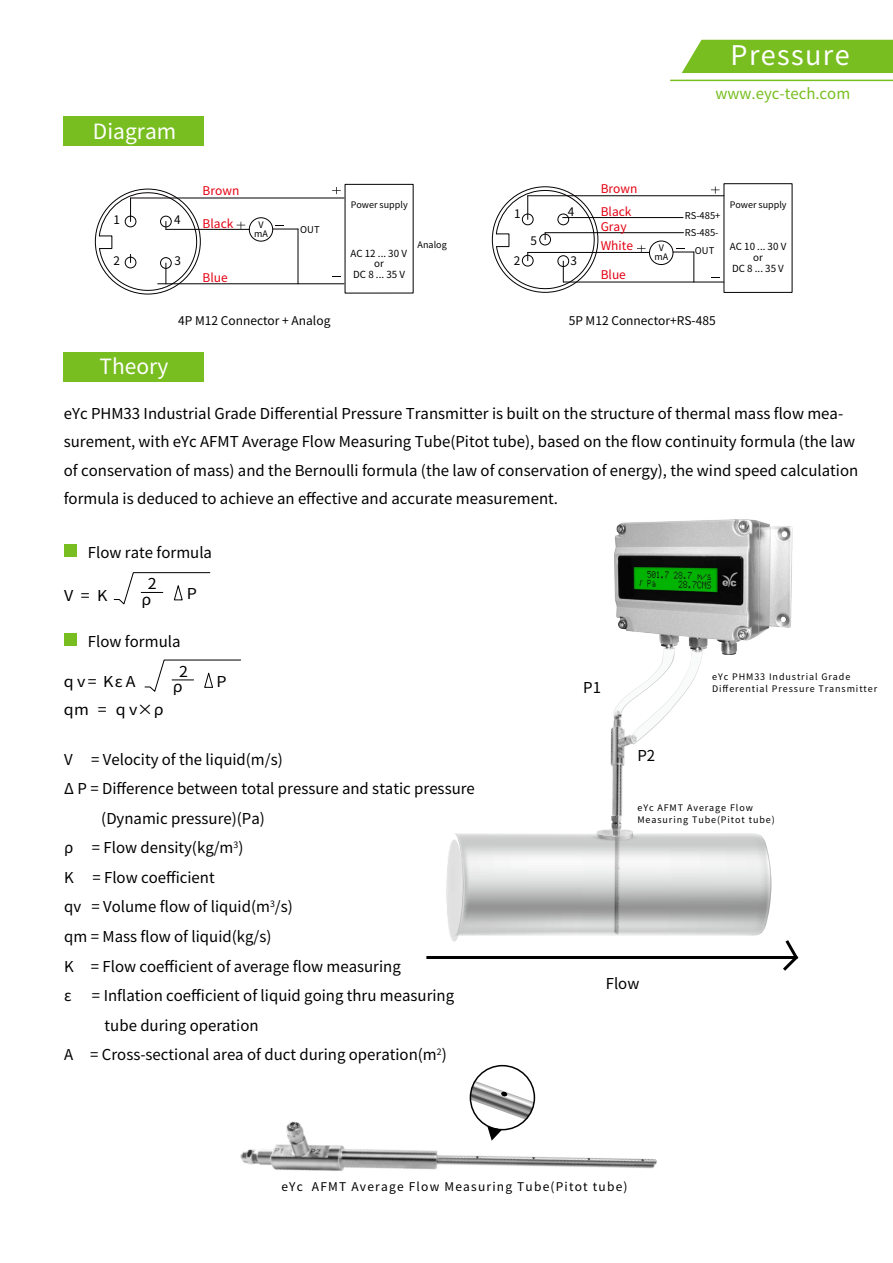
<style>
.page{position:relative;width:893px;height:1263px;background:#fff}
.page>*{position:absolute;margin:0;border:0;box-sizing:border-box;transform-origin:0 0}
.t1{font:27px "Noto Sans CJ Ktc";letter-spacing:.05em;color:#fff}
.t2{font:21px "Noto Sans CJ Ktc";color:#fff}
.t3{font:15px/28.5px "Noto Sans CJ Ktc";color:#000}
.t4{font:15px "Noto Sans CJ Ktc";color:#000;scale:1.07 1}
.t5{font:15px "Noto Sans CJ Ktc";color:#78be20}
.t6{font:12px "Noto Sans CJ Ktc";color:#040000}
.t7{font:12px "Noto Sans CJ Ktc";letter-spacing:.1em;color:#000}
.t8{font:12px/23px "Noto Sans CJ Ktc";color:#e50012}
.t9{font:11.85px "Noto Sans CJ Ktc";color:#040000}
.t10{font:9.75px/10.6px "Noto Sans CJ Ktc";color:#040000;text-align:center}
.t11{font:9.45px "Noto Sans CJ Ktc";color:#040000}
.t12{font:9px/12px "Noto Sans CJ Ktc";letter-spacing:.1em;color:#000}
.t13{font:9px/8.7px "Noto Sans CJ Ktc";color:#040000;text-align:center}
</style>
<div class="page">
<hr style="left:158px;top:283px;width:186px;height:1px;background:#040000">
<div style="left:249px;top:217px;width:24px;height:25px;border:1px solid #040000;border-radius:50%"></div>
<hr style="left:166px;top:229px;width:83px;height:1px;background:#040000">
<hr style="left:298px;top:229px;width:1px;height:55px;background:#040000">
<hr style="left:131px;top:198px;width:213px;height:1px;background:#040000">
<svg style="left:98px;top:189px;width:102px;height:105px"></svg>
<svg style="left:237px;top:222px;width:8px;height:7px"></svg>
<svg style="left:332px;top:187px;width:9px;height:7px"></svg>
<svg style="left:273px;top:225px;width:25px;height:5px"></svg>
<hr style="left:563px;top:282px;width:161px;height:1px;background:#040000">
<hr style="left:563px;top:217px;width:120px;height:1px;background:#040000">
<hr style="left:693px;top:252px;width:1px;height:30px;background:#040000">
<hr style="left:528px;top:195px;width:196px;height:1px;background:#040000">
<hr style="left:528px;top:252px;width:121px;height:1px;background:#040000">
<div style="left:649px;top:241px;width:24px;height:24px;border:1px solid #040000;border-radius:50%"></div>
<hr style="left:545px;top:232px;width:138px;height:1px;background:#040000">
<svg style="left:495px;top:187px;width:103px;height:105px"></svg>
<div style="left:723px;top:183px;width:69px;height:110px;border:1px solid #040000"></div>
<svg style="left:711px;top:187px;width:9px;height:7px"></svg>
<svg style="left:637px;top:245px;width:9px;height:7px"></svg>
<svg style="left:673px;top:248px;width:21px;height:5px"></svg>
<div style="left:64px;top:352px;width:140px;height:30px;background:#78be20"></div>
<img style="left:240px;top:941px;width:417px;height:230px">
<svg style="left:487px;top:1126px;width:15px;height:15px"></svg>
<svg style="left:470px;top:1081px;width:64px;height:38px"></svg>
<div style="left:470px;top:1065px;width:65px;height:65px;border:2px solid #000;border-radius:50%"></div>
<div style="left:682px;top:40px;width:211px;height:33px;background:#78be20"></div>
<hr style="left:670px;top:80px;width:223px;height:1px;background:#78be20">
<svg style="left:113px;top:572px;width:98px;height:33px"></svg>
<div style="left:64px;top:544px;width:13px;height:13px;background:#78be20"></div>
<svg style="left:144px;top:659px;width:97px;height:33px"></svg>
<div style="left:64px;top:633px;width:13px;height:13px;background:#78be20"></div>
<hr style="left:426px;top:956px;width:370px;height:3px;background:#000">
<img style="left:615px;top:519px;width:178px;height:136px">
<img style="left:479px;top:727px;width:178px;height:233px">
<svg style="left:613px;top:647px;width:90px;height:97px"></svg>
<img style="left:611px;top:816px;width:10px;height:13px">
<svg style="left:446px;top:829px;width:325px;height:112px"></svg>
<svg style="left:783px;top:940px;width:16px;height:31px"></svg>
<div style="left:64px;top:116px;width:140px;height:30px;background:#78be20"></div>
<h1 class="t1" style="left:731px;top:40px;width:121px">Pressure</h1>
<p class="t5" style="left:715px;top:85px;width:136px">www.eyc-tech.com</p>
<h2 class="t2" style="left:93px;top:120px;width:85px">Diagram</h2>
<p class="t9" style="left:114px;top:213px;width:8px">1</p>
<p class="t9" style="left:114px;top:254px;width:8px">2</p>
<p class="t9" style="left:174px;top:213px;width:8px">4</p>
<p class="t9" style="left:174px;top:254px;width:8px">3</p>
<p class="t8" style="left:203px;top:180px;width:38px">Brown</p>
<p class="t8" style="left:203px;top:212px;width:32px">Black</p>
<p class="t8" style="left:203px;top:266px;width:27px">Blue</p>
<p class="t13" style="left:254px;top:221px;width:15px">V mA</p>
<p class="t11" style="left:300px;top:224px;width:21px">OUT</p>
<p class="t13" style="left:351px;top:200px;width:58px">Power supply</p>
<p class="t10" style="left:350px;top:248px;width:58px">AC 12 ... 30 V or<br>DC 8 ... 35 V</p>
<p class="t13" style="left:418px;top:240px;width:31px">Analog</p>
<p class="t9" style="left:514px;top:207px;width:8px">1</p>
<p class="t9" style="left:568px;top:205px;width:8px">4</p>
<p class="t9" style="left:514px;top:254px;width:8px">2</p>
<p class="t9" style="left:571px;top:254px;width:8px">3</p>
<p class="t9" style="left:531px;top:234px;width:8px">5</p>
<p class="t8" style="left:601px;top:177px;width:38px">Brown<br>Black</p>
<p class="t8" style="left:601px;top:215px;width:27px">Gray</p>
<p class="t8" style="left:601px;top:234px;width:34px">White</p>
<p class="t8" style="left:601px;top:263px;width:27px">Blue</p>
<p class="t13" style="left:654px;top:244px;width:15px;line-height:8.2px">V mA</p>
<p class="t11" style="left:685px;top:211px;width:37px">RS-485+</p>
<p class="t11" style="left:695px;top:245px;width:21px">OUT</p>
<p class="t11" style="left:685px;top:227px;width:35px">RS-485-</p>
<p class="t13" style="left:730px;top:200px;width:58px">Power supply</p>
<p class="t10" style="left:730px;top:242px;width:58px">AC 10 ... 30 V or<br>DC 8 ... 35 V</p>
<p class="t6" style="left:178px;top:314px;width:154px">4P M12 Connector + Analog</p>
<p class="t6" style="left:569px;top:314px;width:149px">5P M12 Connector+RS-485</p>
<h2 class="t2" style="left:100px;top:354px;width:70px">Theory</h2>
<p class="t3" style="left:64px;top:399px;width:796px">eYc PHM33 Industrial Grade Differential Pressure Transmitter is built on the structure of thermal mass flow mea&shy;surement, with eYc AFMT Average Flow Measuring Tube(Pitot tube), based on the flow continuity formula (the law of conservation of mass) and the Bernoulli formula (the law of conservation of energy), the wind speed calculation formula is deduced to achieve an effective and accurate measurement.</p>
<p class="t3" style="left:88px;top:538px;width:126px">Flow rate formula</p>
<p class="t4" style="left:148px;top:575px;width:10px">2</p>
<p class="t4" style="left:64px;top:587px;width:42px">V=K</p>
<p class="t4" style="left:187px;top:585px;width:11px">P</p>
<p class="t4" style="left:142px;top:591px;width:11px">ρ</p>
<p class="t3" style="left:88px;top:627px;width:94px">Flow formula</p>
<p class="t4" style="left:179px;top:663px;width:10px">2</p>
<p class="t4" style="left:64px;top:673px;width:69px">qv= KεA</p>
<p class="t4" style="left:216px;top:673px;width:11px">P</p>
<p class="t4" style="left:64px;top:701px;width:95px">qm = qv×ρ</p>
<p class="t4" style="left:173px;top:678px;width:11px">ρ</p>
<p class="t3" style="left:64px;top:745px;width:220px">V　 = Velocity of the liquid(m/s)</p>
<p class="t3" style="left:64px;top:775px;width:412px">Δ P = Difference between total pressure and static pressure</p>
<p class="t3" style="left:101px;top:804px;width:165px">(Dynamic pressure)(Pa)</p>
<p class="t3" style="left:64px;top:834px;width:181px">ρ　 = Flow density(kg/m<sup>3</sup>)</p>
<p class="t3" style="left:64px;top:863px;width:152px">K　 = Flow coefficient</p>
<p class="t3" style="left:64px;top:893px;width:230px">qv = Volume flow of liquid(m<sup>3</sup>/s)</p>
<p class="t3" style="left:64px;top:922px;width:209px">qm = Mass flow of liquid(kg/s)</p>
<p class="t3" style="left:64px;top:952px;width:338px">K = Flow coefficient of average flow measuring</p>
<p class="t3" style="left:64px;top:982px;width:9px">ε</p>
<p class="t3" style="left:92px;top:982px;width:364px">= Inflation coefficient of liquid going thru measuring</p>
<p class="t3" style="left:105px;top:1011px;width:156px">tube during operation</p>
<p class="t3" style="left:64px;top:1041px;width:384px">A = Cross-sectional area of duct during operation(m<sup>2</sup>)</p>
<p class="t3" style="left:583px;top:674px;width:19px">P1</p>
<p class="t3" style="left:637px;top:741px;width:19px">P2</p>
<p class="t12" style="left:712px;top:671px;width:167px">eYc PHM33 Industrial Grade<br>Differential Pressure Transmitter</p>
<p class="t12" style="left:637px;top:802px;width:139px">eYc AFMT Average Flow<br>Measuring Tube(Pitot tube)</p>
<p class="t3" style="left:606px;top:969px;width:35px">Flow</p>
<p class="t7" style="left:281px;top:1179px;width:348px">eYc AFMT Average Flow Measuring Tube(Pitot tube)</p>
</div>
